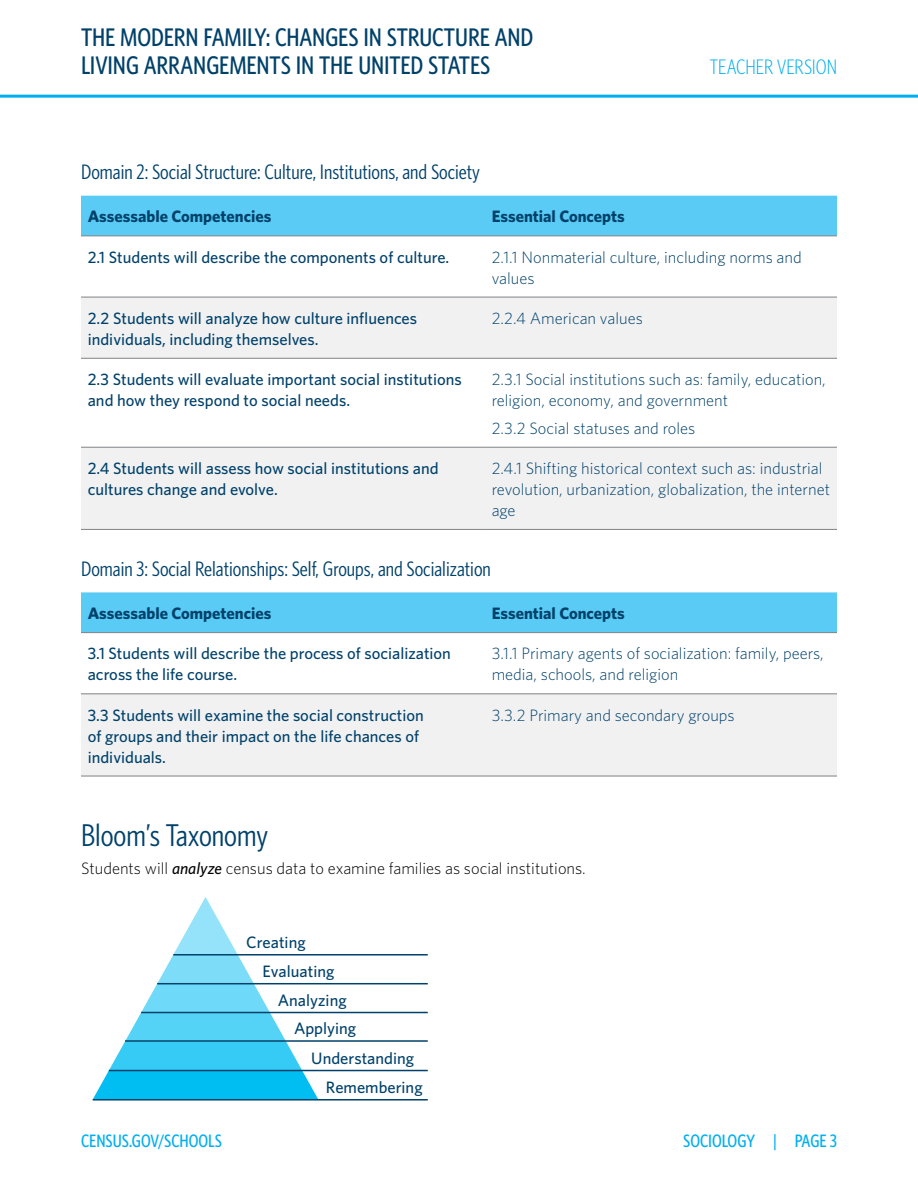
<style>
.page{position:relative;width:918px;height:1188px;background:#fff}
.page>*{position:absolute;margin:0;border:0;box-sizing:border-box;transform-origin:0 0}
.t1{font:condensed 31.5px "Whitney HTF";color:#00416a}
.t2{font:500 condensed 25.5px/28.5px "Whitney HTF";letter-spacing:-.005em;color:#00416a}
.t3{font:condensed 21px "Whitney HTF";color:#00416a}
.t4{font:300 condensed 21px "Whitney HTF";letter-spacing:-.005em;color:#00aff0}
.t5{font:500 condensed 18px "Whitney HTF";color:#00aff0}
.t6{font:500 16.5px/21px "Whitney HTF";color:#00416a}
.Tables_-_Body_Text{font:300 16.5px/21px "Whitney HTF";color:#00416a}
.t7{font:700 16.5px "Whitney HTF";color:#00416a}
.Body_Text{font:300 16.5px "Whitney HTF";color:#000}
.s1{font-weight:500;font-style:italic}
</style>
<div class="page">
<hr style="left:0;top:95px;width:918px;height:3px;background:#00aff0">
<div style="left:81px;top:196px;width:756px;height:40px;background:#59cbf5"></div>
<svg style="left:81px;top:298px;width:756px;height:231px;fill:#f1f1f2"></svg>
<hr style="left:81px;top:297px;width:404px;height:1px;background:#808285">
<hr style="left:485px;top:297px;width:352px;height:1px;background:#808285">
<hr style="left:81px;top:358px;width:404px;height:1px;background:#808285">
<hr style="left:485px;top:358px;width:352px;height:1px;background:#808285">
<hr style="left:81px;top:447px;width:404px;height:1px;background:#808285">
<hr style="left:485px;top:447px;width:352px;height:1px;background:#808285">
<hr style="left:81px;top:529px;width:404px;height:1px;background:#808285">
<hr style="left:485px;top:529px;width:352px;height:1px;background:#808285">
<hr style="left:81px;top:236px;width:404px;height:1px;background:#808285">
<hr style="left:485px;top:236px;width:352px;height:1px;background:#808285">
<div style="left:81px;top:592px;width:756px;height:40px;background:#59cbf5"></div>
<div style="left:81px;top:694px;width:756px;height:82px;background:#f1f1f2"></div>
<hr style="left:81px;top:693px;width:404px;height:1px;background:#808285">
<hr style="left:485px;top:693px;width:352px;height:1px;background:#808285">
<hr style="left:81px;top:776px;width:404px;height:1px;background:#808285">
<hr style="left:485px;top:776px;width:352px;height:1px;background:#808285">
<hr style="left:81px;top:632px;width:404px;height:1px;background:#808285">
<hr style="left:485px;top:632px;width:352px;height:1px;background:#808285">
<svg style="left:93px;top:897px;width:225px;height:202px"></svg>
<hr style="left:173px;top:954px;width:255px;height:2px;background:#00416a">
<hr style="left:157px;top:983px;width:271px;height:1px;background:#00416a">
<hr style="left:141px;top:1012px;width:287px;height:1px;background:#00416a">
<hr style="left:125px;top:1040px;width:303px;height:2px;background:#00416a">
<hr style="left:109px;top:1070px;width:319px;height:1px;background:#00416a">
<hr style="left:93px;top:1099px;width:335px;height:2px;background:#00416a">
<h2 class="t2" style="left:81px;top:22px;width:454px">THE MODERN FAMILY: CHANGES IN STRUCTURE AND<br>LIVING ARRANGEMENTS IN THE UNITED STATES</h2>
<p class="t4" style="left:710px;top:56px;width:129px">TEACHER VERSION</p>
<h4 class="t3" style="left:81px;top:160px;width:401px">Domain 2: Social Structure: Culture, Institutions, and Society</h4>
<h5 class="t7" style="left:88px;top:207px;width:185px">Assessable Competencies</h5>
<h5 class="t7" style="left:492px;top:207px;width:135px">Essential Concepts</h5>
<h5 class="t6" style="left:88px;top:246px;width:363px">2.1 Students will describe the components of culture.</h5>
<p class="Tables_-_Body_Text" style="left:492px;top:246px;width:312px">2.1.1 Nonmaterial culture, including norms and values</p>
<h5 class="t6" style="left:88px;top:307px;width:331px">2.2 Students will analyze how culture influences individuals, including themselves.</h5>
<p class="Tables_-_Body_Text" style="left:492px;top:307px;width:153px">2.2.4 American values</p>
<h5 class="t6" style="left:88px;top:368px;width:376px">2.3 Students will evaluate important social institutions and how they respond to social needs.</h5>
<p class="Tables_-_Body_Text" style="left:492px;top:368px;width:336px">2.3.1 Social institutions such as: family, education, religion, economy, and government</p>
<p class="Tables_-_Body_Text" style="left:492px;top:417px;width:205px">2.3.2 Social statuses and roles</p>
<h5 class="t6" style="left:88px;top:457px;width:352px">2.4 Students will assess how social institutions and cultures change and evolve.</h5>
<p class="Tables_-_Body_Text" style="left:492px;top:457px;width:340px">2.4.1 Shifting historical context such as: industrial revolution, urbanization, globalization, the internet age</p>
<h4 class="t3" style="left:81px;top:556px;width:411px">Domain 3: Social Relationships: Self, Groups, and Socialization</h4>
<h5 class="t7" style="left:88px;top:603px;width:185px">Assessable Competencies</h5>
<h5 class="t7" style="left:492px;top:603px;width:135px">Essential Concepts</h5>
<h5 class="t6" style="left:88px;top:643px;width:365px">3.1 Students will describe the process of socialization across the life course.</h5>
<p class="Tables_-_Body_Text" style="left:492px;top:643px;width:334px">3.1.1 Primary agents of socialization: family, peers, media, schools, and religion</p>
<h5 class="t6" style="left:88px;top:704px;width:338px">3.3 Students will examine the social construction of groups and their impact on the life chances of individuals.</h5>
<p class="Tables_-_Body_Text" style="left:492px;top:704px;width:245px">3.3.2 Primary and secondary groups</p>
<h2 class="t1" style="left:81px;top:818px;width:189px">Bloom’s Taxonomy</h2>
<p class="Body_Text" style="left:81px;top:859px;width:506px">Students will <span class="s1">analyze</span> census data to examine families as social institutions.</p>
<p class="t6" style="left:246px;top:932px;width:61px">Creating</p>
<p class="t6" style="left:263px;top:960px;width:73px">Evaluating</p>
<p class="t6" style="left:278px;top:989px;width:70px">Analyzing</p>
<p class="t6" style="left:294px;top:1018px;width:64px">Applying</p>
<p class="t6" style="left:311px;top:1047px;width:104px">Understanding</p>
<p class="t6" style="left:326px;top:1077px;width:98px">Remembering</p>
<p class="t5" style="left:81px;top:1130px;width:142px">CENSUS.GOV/SCHOOLS</p>
<p class="t5" style="left:683px;top:1130px;width:155px">SOCIOLOGY | PAGE 3</p>
</div>
